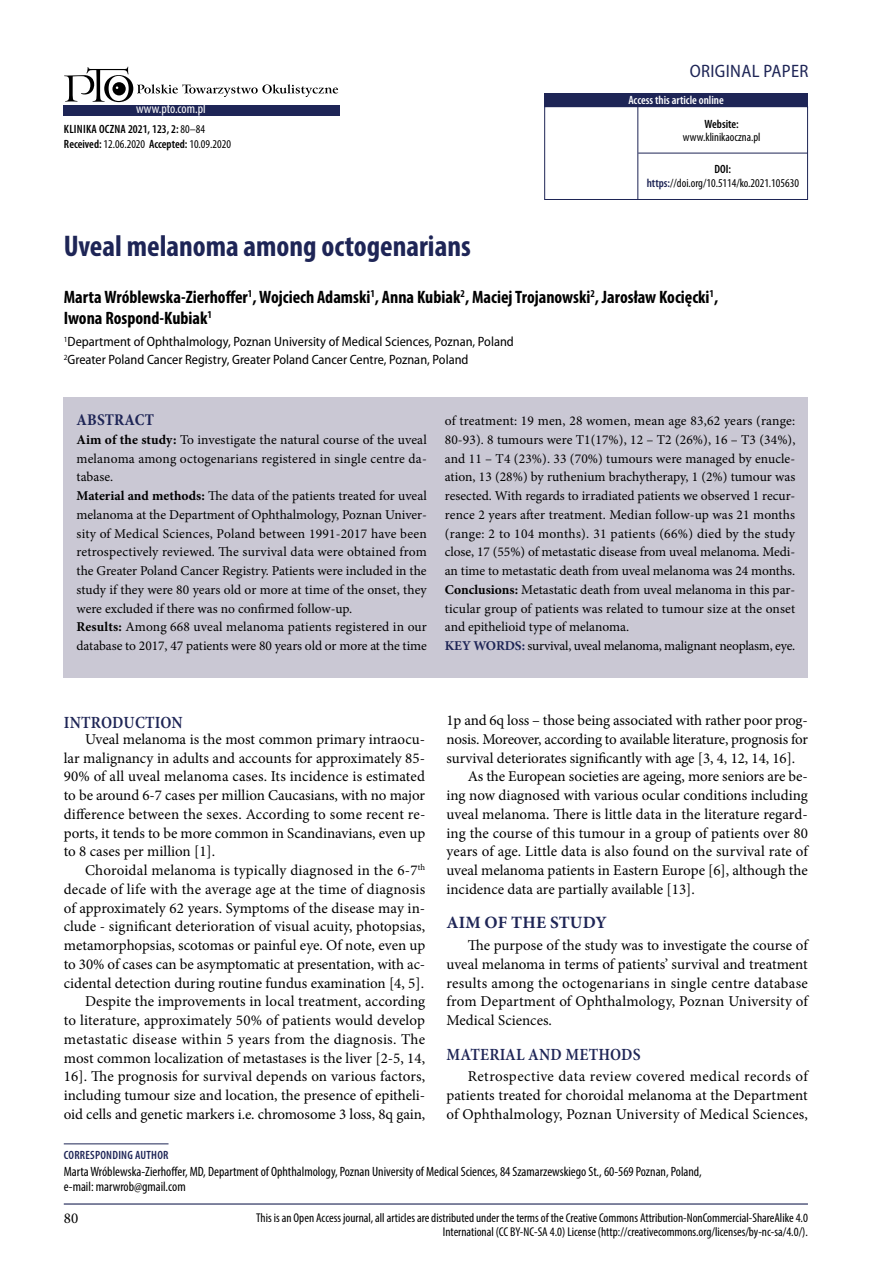
<style>
.page{position:relative;width:893px;height:1263px;background:#fff}
.page>*{position:absolute;margin:0;border:0;box-sizing:border-box;transform-origin:0 0}
.t1{font:700 condensed 30px "Myriad Pro";color:#1e2556}
.t2{font:700 condensed 18px/21px "Myriad Pro";color:#000}
.t3{font:semi-condensed 18px "Myriad Pro";letter-spacing:.02em;color:#1e2556}
.t4{font:600 condensed 17.25px "Minion Pro";letter-spacing:.01em;color:#1e2556}
.t5{font:700 17.25px "Minion Pro";letter-spacing:.01em;color:#1e2556}
.t6{font:700 condensed 16.5px "Minion Pro";letter-spacing:.01em;color:#1e2556}
.t7{font:15px/18.8px "Minion Pro";color:#000;text-align:justify}
.t8{font:15px "Minion Pro";letter-spacing:-.02em;color:#000}
.t9{font:13.5px/18.8px "Minion Pro";color:#000}
.t10{font:condensed 13.5px/15px "Myriad Pro";color:#000}
.t11{font:semi-condensed 13.5px/18px "Myriad Pro";color:#000}
.t12{font:13.5px "Minion Pro";letter-spacing:-.02em;color:#000}
.t13{font:condensed 13.5px "Myriad Pro";color:#fff}
.t14{font:700 13.5px "Minion Pro";color:#1e2556}
.t15{font:condensed 12.75px/14.2px "Myriad Pro";color:#000;text-align:right}
.t16{font:600 condensed 12px/14.4px "Myriad Pro";letter-spacing:.02em;color:#000}
.t17{font:condensed 12px/14.4px "Myriad Pro";color:#000;text-align:center}
.t18{font:600 condensed 12px "Myriad Pro";color:#fff}
.t19{font:600 condensed 12px "Myriad Pro";letter-spacing:.02em;color:#1e2556}
.s1{font-weight:400}
.s2{font-weight:600}
.s3{font-weight:600;color:#1e2556}
.s4{font-weight:700}
.s5{font-weight:700;color:#1e2556}
</style>
<div class="page">
<hr style="left:64px;top:1203px;width:744px;height:1px;background:#1e2556">
<svg style="left:64px;top:66px;width:274px;height:36px"></svg>
<div style="left:64px;top:105px;width:276px;height:11px;background:#1e2556"></div>
<div style="left:64px;top:398px;width:744px;height:280px;background:#cac8d4"></div>
<div style="left:544px;top:106px;width:264px;height:94px;border:1px solid #1e2556"></div>
<div style="left:544px;top:94px;width:264px;height:13px;background:#1e2556"></div>
<hr style="left:637px;top:107px;width:1px;height:92px;background:#1e2556">
<hr style="left:638px;top:153px;width:170px;height:1px;background:#1e2556">
<hr style="left:64px;top:1143px;width:105px;height:1px;background:#1e2556">
<p class="t13" style="left:136px;top:101px;width:71px">www.pto.com.pl</p>
<p class="t16" style="left:64px;top:122px;width:169px">KLINIKA OCZNA 2021, 123, 2: <span class="s1">80–84<br></span>Received: <span class="s1">12.06.2020</span> Accepted: <span class="s1">10.09.2020</span></p>
<p class="t3" style="left:690px;top:62px;width:120px">ORIGINAL PAPER</p>
<p class="t18" style="left:628px;top:93px;width:97px">Access this article online</p>
<p class="t16" style="left:704px;top:116px;width:36px">Website:</p>
<p class="t17" style="left:647px;top:161px;width:154px"><span class="s2">DOI: </span><span class="s3">https:</span>//doi.org/10.5114/ko.2021.105630</p>
<p class="t17" style="left:683px;top:130px;width:79px">www.klinikaoczna.pl</p>
<h1 class="t1" style="left:64px;top:228px;width:408px">Uveal melanoma among octogenarians</h1>
<p class="t2" style="left:64px;top:286px;width:656px">Marta Wróblewska-Zierhoffer<sup>1</sup>, Wojciech Adamski<sup>1</sup>, Anna Kubiak<sup>2</sup>, Maciej Trojanowski<sup>2</sup>, Jarosław Kocięcki<sup>1</sup>,<br>Iwona Rospond-Kubiak<sup>1</sup></p>
<p class="t11" style="left:64px;top:333px;width:452px"><sup>1</sup>Department of Ophthalmology, Poznan University of Medical Sciences, Poznan, Poland<br><sup>2</sup>Greater Poland Cancer Registry, Greater Poland Cancer Centre, Poznan, Poland</p>
<p class="t6" style="left:77px;top:408px;width:79px">ABSTRACT</p>
<p class="t9" style="left:77px;top:430px;width:352px"><span class="s4">Aim of the study:</span> To investigate the natural course of the uveal melanoma among octogenarians registered in single centre da&shy;tabase.<br><span class="s4">Material and methods:</span> The data of the patients treated for uveal melanoma at the Department of Ophthalmology, Poznan Univer&shy;sity of Medical Sciences, Poland between 1991-2017 have been retrospectively reviewed. The survival data were obtained from the Greater Poland Cancer Registry. Patients were included in the study if they were 80 years old or more at time of the onset, they were excluded if there was no confirmed follow-up.<br><span class="s4">Results:</span> Among 668 uveal melanoma patients registered in our database to 2017, 47 patients were 80 years old or more at the time</p>
<p class="t9" style="left:445px;top:411px;width:352px;text-align:justify">of treatment: 19 men, 28 women, mean age 83,62 years (range:<br>80-93). 8 tumours were T1(17%), 12 – T2 (26%), 16 – T3 (34%), and 11 – T4 (23%). 33 (70%) tumours were managed by enucle&shy;ation, 13 (28%) by ruthenium brachytherapy, 1 (2%) tumour was resected. With regards to irradiated patients we observed 1 recur&shy;rence 2 years after treatment. Median follow-up was 21 months (range: 2 to 104 months). 31 patients (66%) died by the study close, 17 (55%) of metastatic disease from uveal melanoma. Medi&shy;an time to metastatic death from uveal melanoma was 24 months.<br><span class="s4">Conclusions:</span> Metastatic death from uveal melanoma in this par&shy;ticular group of patients was related to tumour size at the onset and epithelioid type of melanoma.</p>
<p class="t14" style="left:445px;top:636px;width:51px">Key words</p>
<p class="t12" style="left:522px;top:637px;width:275px"><span class="s5">:</span> survival, uveal melanoma, malignant neoplasm, eye.</p>
<p class="t4" style="left:64px;top:711px;width:121px">INTRODUCTION</p>
<p class="t7" style="left:64px;top:730px;width:363px;text-indent:21px">Uveal melanoma is the most common primary intraocu&shy;lar malignancy in adults and accounts for approximately 85- 90% of all uveal melanoma cases. Its incidence is estimated to be around 6-7 cases per million Caucasians, with no major difference between the sexes. According to some recent re&shy;ports, it tends to be more common in Scandinavians, even up to 8 cases per million [1].</p>
<p class="t7" style="left:64px;top:861px;width:363px;text-align:right">Choroidal melanoma is typically diagnosed in the 6-7<sup>th </sup>decade of life with the average age at the time of diagnosis of approximately 62 years. Symptoms of the disease may in&shy;clude - significant deterioration of visual acuity, photopsias, metamorphopsias, scotomas or painful eye. Of note, even up to 30% of cases can be asymptomatic at presentation, with ac&shy;cidental detection during routine fundus examination [4, 5].<br>Despite the improvements in local treatment, according<br>to literature, approximately 50% of patients would develop metastatic disease within 5 years from the diagnosis. The most common localization of metastases is the liver [2-5, 14, 16]. The prognosis for survival depends on various factors, including tumour size and location, the presence of epitheli&shy;oid cells and genetic markers i.e. chromosome 3 loss, 8q gain,</p>
<p class="t7" style="left:446px;top:711px;width:363px">1p and 6q loss – those being associated with rather poor prog-</p>
<p class="t8" style="left:446px;top:729px;width:363px">nosis. Moreover, according to available literature, prognosis for</p>
<p class="t7" style="left:446px;top:748px;width:350px">survival deteriorates significantly with age [3, 4, 12, 14, 16].</p>
<p class="t7" style="left:468px;top:767px;width:342px">As the European societies are ageing, more seniors are be-</p>
<p class="t7" style="left:446px;top:786px;width:363px">ing now diagnosed with various ocular conditions including</p>
<p class="t7" style="left:446px;top:805px;width:363px">uveal melanoma. There is little data in the literature regard-</p>
<p class="t7" style="left:446px;top:823px;width:363px">ing the course of this tumour in a group of patients over 80</p>
<p class="t7" style="left:446px;top:842px;width:363px">years of age. Little data is also found on the survival rate of</p>
<p class="t7" style="left:446px;top:861px;width:363px">uveal melanoma patients in Eastern Europe [6], although the</p>
<p class="t7" style="left:446px;top:880px;width:250px">incidence data are partially available [13].</p>
<p class="t5" style="left:447px;top:911px;width:162px">AIM OF THE STUDY</p>
<p class="t7" style="left:446px;top:936px;width:363px;text-indent:21px">The purpose of the study was to investigate the course of uveal melanoma in terms of patients’ survival and treatment results among the octogenarians in single centre database from Department of Ophthalmology, Poznan University of Medical Sciences.</p>
<p class="t4" style="left:447px;top:1042px;width:196px">MATERIAL AND METHODS</p>
<p class="t7" style="left:446px;top:1067px;width:363px;text-indent:21px">Retrospective data review covered medical records of patients treated for choroidal melanoma at the Department of Ophthalmology, Poznan University of Medical Sciences,</p>
<p class="t19" style="left:64px;top:1148px;width:43px">Correspondin</p>
<p class="t19" style="left:127px;top:1148px;width:37px">g author</p>
<p class="t10" style="left:64px;top:1164px;width:639px">Marta Wróblewska-Zierhoffer, MD, Department of Ophthalmology, Poznan University of Medical Sciences, 84 Szamarzewskiego St., 60-569 Poznan, Poland, e-mail: marwrob@gmail.com</p>
<p class="t7" style="left:64px;top:1209px;width:16px">80</p>
<p class="t15" style="left:256px;top:1210px;width:553px">This is an Open Access journal, all articles are distributed under the terms of the Creative Commons Attribution-NonCommercial-ShareAlike 4.0<br>International (CC BY-NC-SA 4.0) License (http://creativecommons.org/licenses/by-nc-sa/4.0/).</p>
</div>
